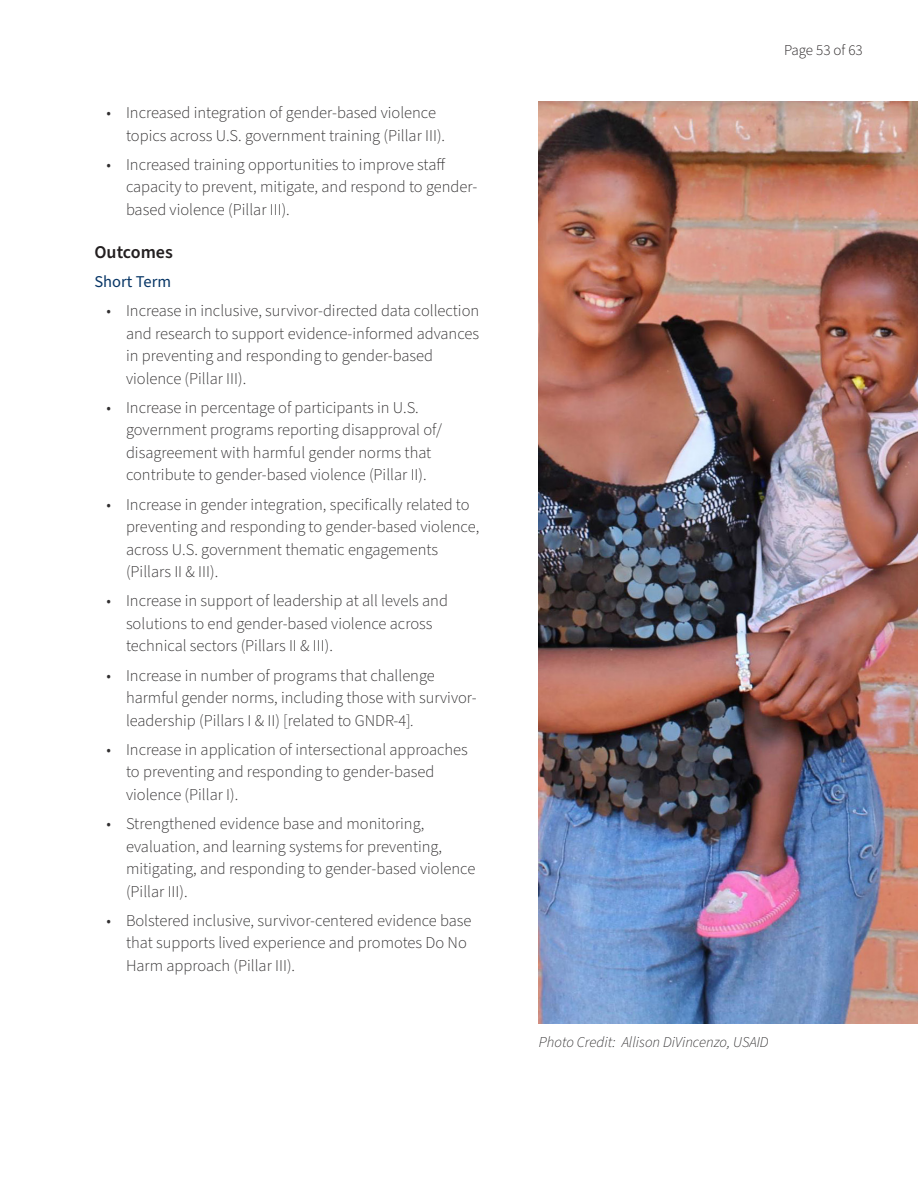
<style>
.page{position:relative;width:918px;height:1188px;background:#fff}
.page>*{position:absolute;margin:0;border:0;box-sizing:border-box;transform-origin:0 0}
.t1{font:600 18px "Source Sans Pro";color:#231f20}
.t2{font:300 16.5px/22.5px "Source Sans Pro";color:#312f30}
.Content{font:16.5px "Source Sans Pro";color:#083666}
.Photo_Credis{font:italic 300 15px "Source Sans Pro";color:#312f30}
.t3{font:300 15px "Source Sans Pro";color:#231f20}
.s1{font-style:italic}
</style>
<div class="page">
<img style="left:539px;top:101px;width:379px;height:923px">
<p class="t2" style="left:126px;top:102px;width:321px;text-indent:-20px">• Increased integration of gender-based violence topics across U.S. government training (Pillar III).</p>
<p class="t2" style="left:126px;top:154px;width:353px;text-indent:-20px">• Increased training opportunities to improve staff capacity to prevent, mitigate, and respond to gender&shy;based violence (Pillar III).</p>
<h4 class="t1" style="left:94px;top:240px;width:80px">Outcomes</h4>
<p class="Content" style="left:94px;top:270px;width:78px">Short Term</p>
<p class="t2" style="left:126px;top:300px;width:355px;text-indent:-20px">• Increase in inclusive, survivor-directed data collection and research to support evidence-informed advances in preventing and responding to gender-based violence (Pillar III).</p>
<p class="t2" style="left:126px;top:397px;width:318px;text-indent:-20px">• Increase in percentage of participants in U.S. government programs reporting disapproval of/ disagreement with harmful gender norms that contribute to gender-based violence (Pillar II).</p>
<p class="t2" style="left:126px;top:493px;width:355px;text-indent:-20px">• Increase in gender integration, specifically related to preventing and responding to gender-based violence, across U.S. government thematic engagements (Pillars II &amp; III).</p>
<p class="t2" style="left:126px;top:590px;width:324px;text-indent:-20px">• Increase in support of leadership at all levels and solutions to end gender-based violence across technical sectors (Pillars II &amp; III).</p>
<p class="t2" style="left:126px;top:664px;width:352px;text-indent:-20px">• Increase in number of programs that challenge harmful gender norms, including those with survivor&shy;leadership (Pillars I &amp; II) [related to GNDR-4]<span class="s1">.</span></p>
<p class="t2" style="left:126px;top:739px;width:343px;text-indent:-20px">• Increase in application of intersectional approaches to preventing and responding to gender-based violence (Pillar I).</p>
<p class="t2" style="left:126px;top:813px;width:351px;text-indent:-20px">• Strengthened evidence base and monitoring, evaluation, and learning systems for preventing, mitigating, and responding to gender-based violence (Pillar III).</p>
<p class="t2" style="left:126px;top:910px;width:347px;text-indent:-20px">• Bolstered inclusive, survivor-centered evidence base that supports lived experience and promotes Do No<br>Harm approach (Pillar III).</p>
<p class="t3" style="left:784px;top:40px;width:80px">Page 53 of 63</p>
<p class="Photo_Credis" style="left:539px;top:1032px;width:231px">Photo Credit: Allison DiVincenzo, USAID</p>
</div>
